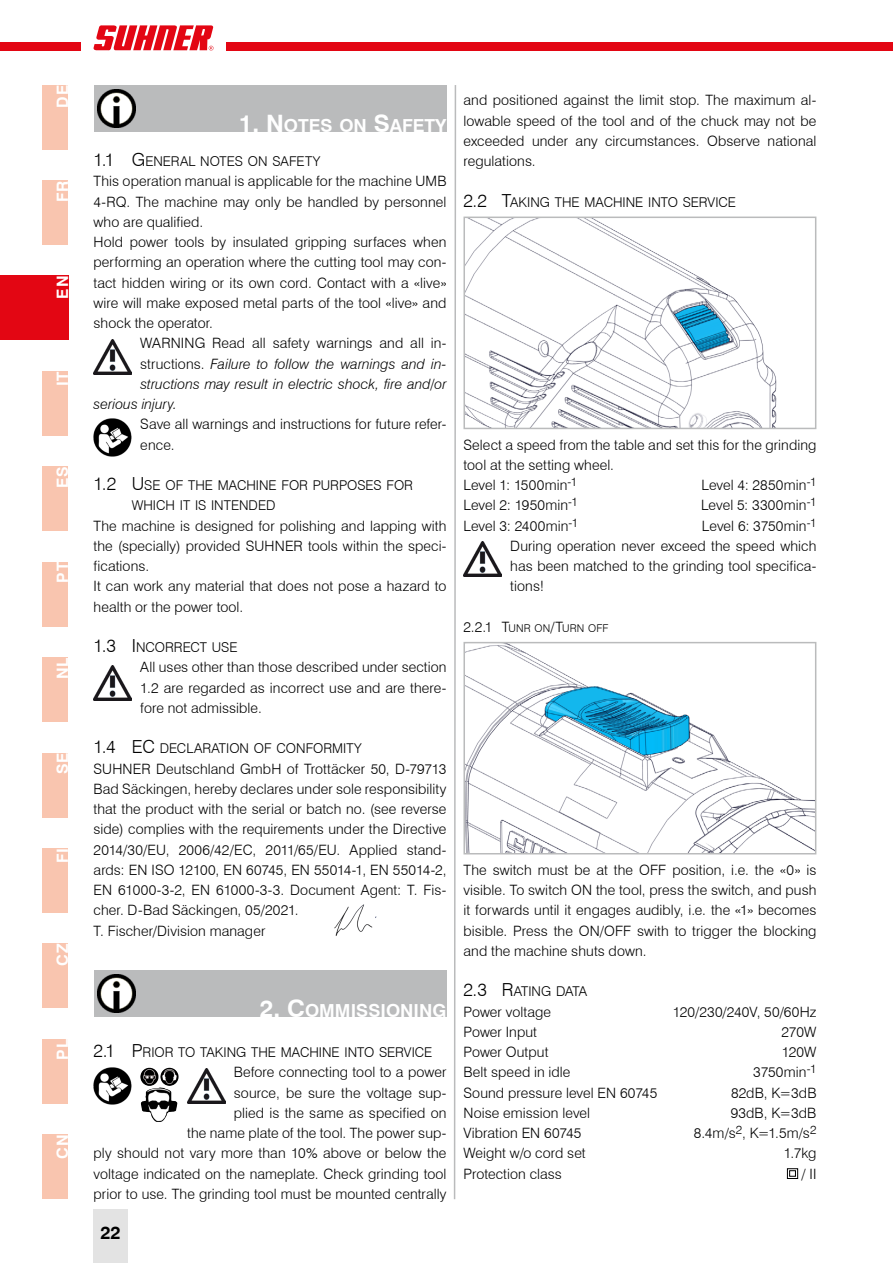
<style>
.page{position:relative;width:893px;height:1263px;background:#fff}
.page>*{position:absolute;margin:0;border:0;box-sizing:border-box;transform-origin:0 0}
.t1{font:700 18px "Swiss 721 BT";color:#fff}
.t2{font:700 18px "Swiss 721 BT";color:#000}
.t3{font:700 15.75px "Swiss 721 BT";letter-spacing:.05em;color:#fff}
.t4{font:300 14.25px/20.2px "Swiss 721 BT";letter-spacing:.005em;color:#000}
.t5{font:italic 300 14.25px "Swiss 721 BT";letter-spacing:.005em;color:#000}
.t6{font:300 13.5px/20.2px "Swiss 721 BT";color:#000}
.t7{font:300 10.65px "Swiss 721 BT";letter-spacing:.015em;color:#000}
.s1{font-size:24px}
.s2{font-size:18px}
.s3{font-style:normal}
.s4{font-size:14.25px}
</style>
<div class="page">
<div style="left:43px;top:1134px;width:25px;height:65px;background:#f9c5af"></div>
<div style="left:43px;top:1039px;width:25px;height:64px;background:#f9c5af"></div>
<div style="left:43px;top:944px;width:25px;height:64px;background:#f9c5af"></div>
<div style="left:43px;top:848px;width:25px;height:64px;background:#f9c5af"></div>
<div style="left:43px;top:753px;width:25px;height:64px;background:#f9c5af"></div>
<div style="left:43px;top:657px;width:25px;height:65px;background:#f9c5af"></div>
<div style="left:43px;top:562px;width:25px;height:64px;background:#f9c5af"></div>
<div style="left:43px;top:467px;width:25px;height:64px;background:#f9c5af"></div>
<div style="left:43px;top:371px;width:25px;height:64px;background:#f9c5af"></div>
<img style="left:94px;top:339px;width:38px;height:35px">
<img style="left:94px;top:419px;width:38px;height:38px">
<img style="left:94px;top:666px;width:38px;height:34px">
<div style="left:94px;top:970px;width:352px;height:47px;background:#babbbc"></div>
<img style="left:98px;top:974px;width:38px;height:38px">
<img style="left:94px;top:1067px;width:38px;height:38px">
<img style="left:141px;top:1087px;width:36px;height:35px">
<svg style="left:156px;top:1070px;width:3px;height:13px"></svg>
<img style="left:140px;top:1068px;width:16px;height:18px">
<svg style="left:174px;top:1069px;width:5px;height:16px"></svg>
<img style="left:160px;top:1068px;width:14px;height:18px">
<img style="left:187px;top:1068px;width:38px;height:35px">
<div style="left:94px;top:85px;width:352px;height:47px;background:#babbbc"></div>
<img style="left:98px;top:89px;width:38px;height:39px">
<img style="left:334px;top:904px;width:43px;height:32px">
<img style="left:463px;top:542px;width:39px;height:35px">
<div style="left:787px;top:1168px;width:11px;height:11px;border:1px solid #000"></div>
<div style="left:789px;top:1170px;width:7px;height:6px;border:1px solid #000"></div>
<img style="left:466px;top:220px;width:311px;height:206px">
<div style="left:463px;top:217px;width:353px;height:212px;border:2px solid #babbbc"></div>
<img style="left:466px;top:645px;width:347px;height:206px">
<div style="left:463px;top:642px;width:353px;height:212px;border:2px solid #babbbc"></div>
<div style="left:43px;top:180px;width:25px;height:65px;background:#f9c5af"></div>
<div style="left:43px;top:85px;width:25px;height:64px;background:#f9c5af"></div>
<div style="left:0;top:43px;width:893px;height:8px;background:#e30613"></div>
<div style="left:81px;top:17px;width:144px;height:42px;background:#fff"></div>
<svg style="left:93px;top:25px;width:120px;height:26px"></svg>
<div style="left:94px;top:1209px;width:34px;height:54px;background:#e3e3e3"></div>
<svg style="left:453px;top:85px;width:4px;height:1115px"></svg>
<div style="left:0;top:276px;width:68px;height:64px;background:#e30613"></div>
<p class="t3" style="left:53px;top:108px;width:24px;rotate:-90deg">DE</p>
<p class="t3" style="left:53px;top:202px;width:23px;rotate:-90deg">FR</p>
<p class="t3" style="left:53px;top:299px;width:24px;rotate:-90deg">EN</p>
<p class="t3" style="left:53px;top:386px;width:16px;rotate:-90deg">IT</p>
<p class="t3" style="left:53px;top:488px;width:23px;rotate:-90deg">ES</p>
<p class="t3" style="left:53px;top:583px;width:22px;rotate:-90deg">PT</p>
<p class="t3" style="left:53px;top:679px;width:23px;rotate:-90deg">NL</p>
<p class="t3" style="left:53px;top:774px;width:23px;rotate:-90deg">SE</p>
<p class="t3" style="left:53px;top:863px;width:17px;rotate:-90deg">FI</p>
<p class="t3" style="left:53px;top:966px;width:23px;rotate:-90deg">CZ</p>
<p class="t3" style="left:53px;top:1059px;width:22px;rotate:-90deg">PL</p>
<p class="t3" style="left:53px;top:1159px;width:26px;rotate:-90deg">CN</p>
<p class="t1" style="left:239px;top:114px;width:72px"><span class="s1">1. N</span>OTES</p>
<p class="t1" style="left:339px;top:114px;width:75px">ON <span class="s1">S</span>AFET</p>
<p class="t1" style="left:435px;top:114px;width:13px">Y</p>
<p class="t6" style="left:94px;top:151px;width:228px"><span class="s2">1.1 G</span> ENERAL NOTES ON SAFETY</p>
<p class="t4" style="left:94px;top:171px;width:354px">This operation manual is applicable for the machine UMB 4-RQ. The machine may only be handled by personnel who are qualified.<br>Hold power tools by insulated gripping surfaces when performing an operation where the cutting tool may con&shy;tact hidden wiring or its own cord. Contact with a «live» wire will make exposed metal parts of the tool «live» and shock the operator.</p>
<p class="t4" style="left:140px;top:333px;width:308px">WARNING Read all safety warnings and all in-</p>
<p class="t5" style="left:140px;top:355px;width:308px"><span class="s3">structions.</span> Failure to follow the warnings and in-</p>
<p class="t5" style="left:140px;top:375px;width:308px">structions may result in electric shock, fire and/or</p>
<p class="t5" style="left:94px;top:395px;width:85px">serious injury.</p>
<p class="t4" style="left:140px;top:414px;width:308px">Save all warnings and instructions for future refer&shy;ence.</p>
<p class="t6" style="left:132px;top:475px;width:283px;text-indent:-38px"><span class="s2">1.2 U</span>SE OF THE MACHINE FOR PURPOSES FOR<br>WHICH IT IS INTENDED</p>
<p class="t4" style="left:94px;top:515px;width:354px">The machine is designed for polishing and lapping with the (specially) provided SUHNER tools within the speci&shy;fications.<br>It can work any material that does not pose a hazard to health or the power tool.</p>
<p class="t6" style="left:94px;top:637px;width:146px"><span class="s2">1.3 I</span> NCORRECT USE</p>
<p class="t4" style="left:140px;top:657px;width:308px;text-align:justify">All uses other than those described under section 1.2 are regarded as incorrect use and are there&shy;fore not admissible.</p>
<p class="t6" style="left:94px;top:738px;width:270px"><span class="s2">1.4 EC</span> DECLARATION OF CONFORMITY</p>
<p class="t4" style="left:94px;top:758px;width:354px">SUHNER Deutschland GmbH of Trottäcker 50, D-79713<br>Bad Säckingen, hereby declares under sole responsibility that the product with the serial or batch no. (see reverse side) complies with the requirements under the Directive 2014/30/EU, 2006/42/EC, 2011/65/EU. Applied stand&shy;ards: EN ISO 12100, EN 60745, EN 55014-1, EN 55014-2, EN 61000-3-2, EN 61000-3-3. Document Agent: T. Fis&shy;cher. D-Bad Säckingen, 05/2021.<br>T. Fischer/Division manager</p>
<p class="t1" style="left:260px;top:999px;width:100px"><span class="s1">2. C</span>OMMISSI</p>
<p class="t1" style="left:386px;top:999px;width:62px">ONING</p>
<p class="t6" style="left:94px;top:1042px;width:340px"><span class="s2">2.1 P</span>RIOR TO TAKING THE MACHINE INTO SERVICE</p>
<p class="t4" style="left:94px;top:1062px;width:354px;text-align:right">Before connecting tool to a power<br>source, be sure the voltage sup-<br>plied is the same as specified on<br>the name plate of the tool. The power sup-<br>ply should not vary more than 10% above or below the voltage indicated on the nameplate. Check grinding tool prior to use. The grinding tool must be mounted centrally</p>
<p class="t2" style="left:100px;top:1222px;width:22px">22</p>
<p class="t4" style="left:463px;top:90px;width:354px;text-align:justify">and positioned against the limit stop. The maximum al&shy;lowable speed of the tool and of the chuck may not be exceeded under any circumstances. Observe national regulations.</p>
<p class="t6" style="left:463px;top:192px;width:274px"><span class="s2">2.2 T</span>AKING THE MACHINE INTO SERVICE</p>
<p class="t4" style="left:463px;top:434px;width:354px">Select a speed from the table and set this for the grinding tool at the setting wheel.<br>Level 1: 1500min<sup>-1</sup></p>
<p class="t4" style="left:701px;top:475px;width:116px">Level 4: 2850min<sup>-1</sup></p>
<p class="t4" style="left:463px;top:495px;width:116px">Level 2: 1950min<sup>-1</sup></p>
<p class="t4" style="left:701px;top:495px;width:117px">Level 5: 3300min<sup>-1</sup></p>
<p class="t4" style="left:463px;top:515px;width:116px">Level 3: 2400min<sup>-1</sup></p>
<p class="t4" style="left:510px;top:515px;width:308px;text-align:justify;text-indent:192px">Level 6: 3750min<sup>-1<br></sup>During operation never exceed the speed which has been matched to the grinding tool specifica&shy;tions!</p>
<p class="t7" style="left:463px;top:622px;width:147px"><span class="s4">2.2.1 T</span>UNR ON<span class="s4">/T</span>URN OFF</p>
<p class="t4" style="left:463px;top:859px;width:354px;text-align:justify">The switch must be at the OFF position, i.e. the «0» is visible. To switch ON the tool, press the switch, and push it forwards until it engages audibly, i.e. the «1» becomes bisible. Press the ON/OFF swith to trigger the blocking and the machine shuts down.</p>
<p class="t6" style="left:463px;top:981px;width:125px"><span class="s2">2.3 R</span>ATING DATA</p>
<p class="t4" style="left:463px;top:1001px;width:89px">Power voltage</p>
<p class="t4" style="left:673px;top:1001px;width:145px">120/230/240V, 50/60Hz</p>
<p class="t4" style="left:463px;top:1021px;width:75px">Power Input</p>
<p class="t4" style="left:781px;top:1021px;width:37px">270W</p>
<p class="t4" style="left:463px;top:1042px;width:87px">Power Output</p>
<p class="t4" style="left:782px;top:1042px;width:36px">120W</p>
<p class="t4" style="left:463px;top:1062px;width:109px">Belt speed in idle</p>
<p class="t4" style="left:753px;top:1062px;width:65px">3750min<sup>-1</sup></p>
<p class="t4" style="left:463px;top:1082px;width:195px">Sound pressure level EN 60745</p>
<p class="t4" style="left:731px;top:1082px;width:87px">82dB, K=3dB</p>
<p class="t4" style="left:463px;top:1102px;width:128px">Noise emission level</p>
<p class="t4" style="left:731px;top:1102px;width:87px">93dB, K=3dB</p>
<p class="t4" style="left:463px;top:1123px;width:119px">Vibration EN 60745</p>
<p class="t4" style="left:694px;top:1123px;width:124px">8.4m/s<sup>2</sup>, K=1.5m/s<sup>2</sup></p>
<p class="t4" style="left:463px;top:1143px;width:124px">Weight w/o cord set</p>
<p class="t4" style="left:784px;top:1143px;width:34px">1.7kg</p>
<p class="t4" style="left:463px;top:1163px;width:100px">Protection class</p>
<p class="t4" style="left:802px;top:1163px;width:16px">/ II</p>
</div>
